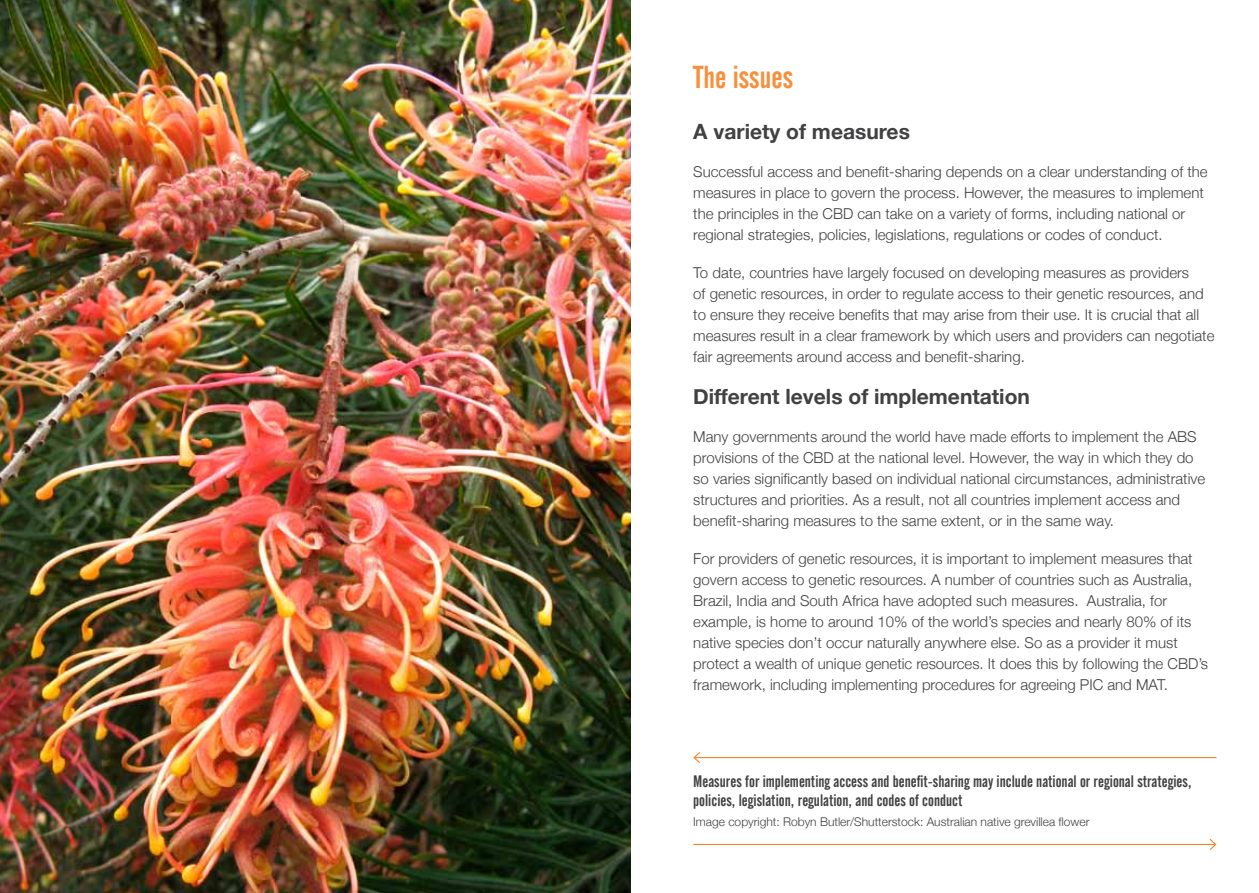
<style>
.page{position:relative;width:1259px;height:893px;background:#fff}
.page>*{position:absolute;margin:0;border:0;box-sizing:border-box;transform-origin:0 0}
.t1{font:31.5px "Alternate Gothic No 2 BT";color:#f6903c}
.t2{font:700 21px "Helvetica Neue";color:#414042}
.t3{font:16.5px/19.5px "Alternate Gothic No 2 BT";color:#414042}
.t4{font:300 15px/21px "Helvetica Neue";color:#414042}
.t5{font:300 12px "Helvetica Neue";color:#414042}
</style>
<div class="page">
<img style="left:0;top:0;width:631px;height:893px">
<hr style="left:694px;top:757px;width:522px;height:1px;background:#f58426">
<svg style="left:693px;top:752px;width:8px;height:12px"></svg>
<hr style="left:693px;top:844px;width:522px;height:1px;background:#f58426">
<svg style="left:1208px;top:839px;width:9px;height:11px"></svg>
<h1 class="t1" style="left:693px;top:59px;width:101px">The issues</h1>
<h2 class="t2" style="left:693px;top:118px;width:218px">A variety of measures</h2>
<p class="t4" style="left:693px;top:161px;width:516px">Successful access and benefit-sharing depends on a clear understanding of the measures in place to govern the process. However, the measures to implement the principles in the CBD can take on a variety of forms, including national or regional strategies, policies, legislations, regulations or codes of conduct.</p>
<p class="t4" style="left:693px;top:262px;width:522px">To date, countries have largely focused on developing measures as providers<br>of genetic resources, in order to regulate access to their genetic resources, and to ensure they receive benefits that may arise from their use. It is crucial that all measures result in a clear framework by which users and providers can negotiate fair agreements around access and benefit-sharing.</p>
<h2 class="t2" style="left:693px;top:384px;width:338px">Different levels of implementation</h2>
<p class="t4" style="left:693px;top:426px;width:513px">Many governments around the world have made efforts to implement the ABS provisions of the CBD at the national level. However, the way in which they do so varies significantly based on individual national circumstances, administrative structures and priorities. As a result, not all countries implement access and benefit-sharing measures to the same extent, or in the same way.</p>
<p class="t4" style="left:693px;top:548px;width:516px">For providers of genetic resources, it is important to implement measures that govern access to genetic resources. A number of countries such as Australia, Brazil, India and South Africa have adopted such measures. Australia, for example, is home to around 10% of the world’s species and nearly 80% of its native species don’t occur naturally anywhere else. So as a provider it must protect a wealth of unique genetic resources. It does this by following the CBD’s framework, including implementing procedures for agreeing PIC and MAT.</p>
<p class="t3" style="left:693px;top:772px;width:500px">Measures for implementing access and benefit-sharing may include national or regional strategies, policies, legislation, regulation, and codes of conduct</p>
<p class="t5" style="left:693px;top:814px;width:398px">Image copyright: Robyn Butler/Shutterstock: Australian native grevillea flower</p>
</div>
